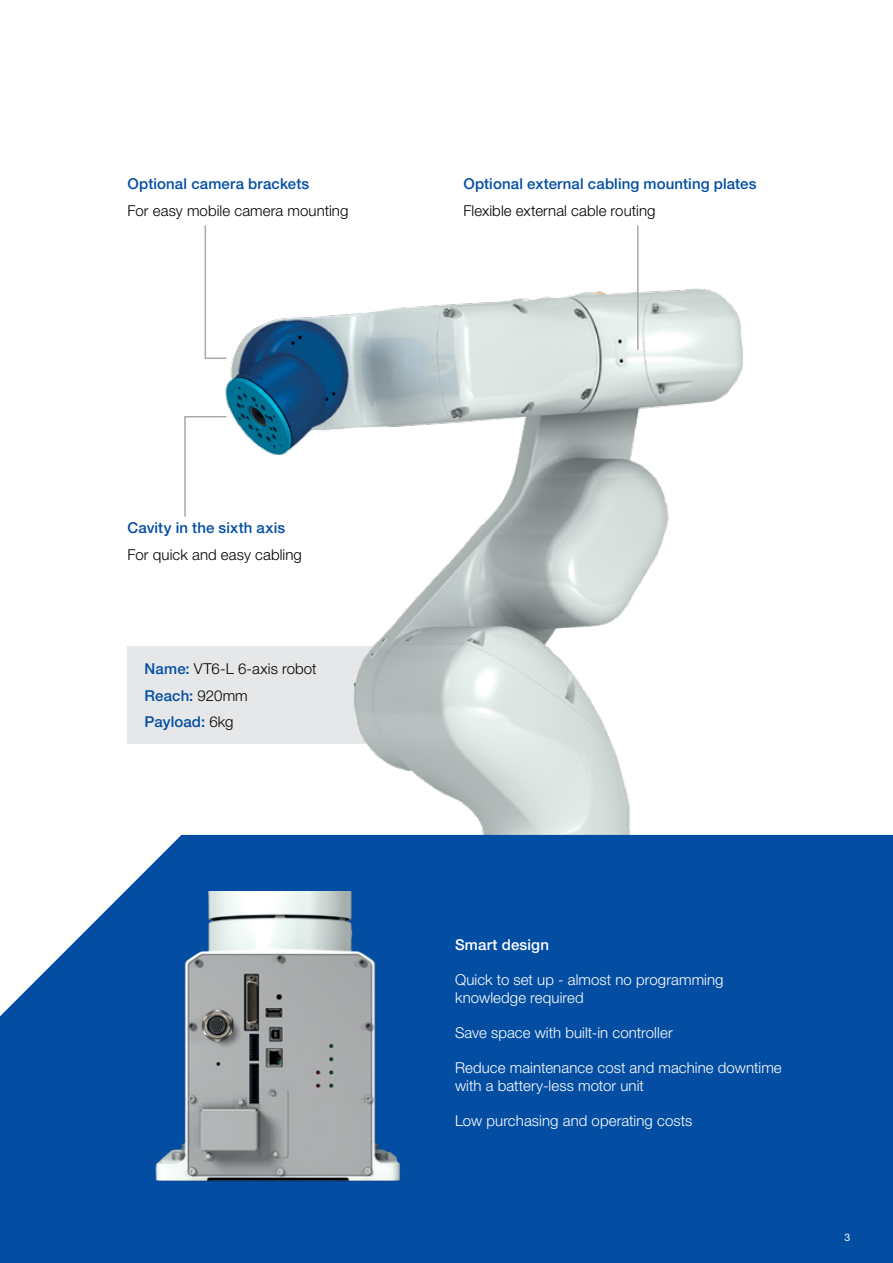
<style>
.page{position:relative;width:893px;height:1263px;background:#fff}
.page>*{position:absolute;margin:0;border:0;box-sizing:border-box;transform-origin:0 0}
.t1{font:300 15px/18px "Helvetica Neue LT Pro";letter-spacing:.005em;color:#fff}
.t2{font:300 15px/26.5px "Helvetica Neue LT Pro";letter-spacing:.005em;color:#000}
.t3{font:500 15px "Helvetica Neue LT Pro";letter-spacing:.01em;color:#034ea2}
.t4{font:500 15px "Helvetica Neue LT Pro";letter-spacing:.01em;color:#fff}
.t5{font:10.5px "Helvetica Neue LT Pro";color:#fff}
.s1{font-weight:500;color:#034ea2}
</style>
<div class="page">
<img style="left:127px;top:288px;width:655px;height:547px">
<div style="left:0;top:835px;width:893px;height:428px;background:#034ea2"></div>
<img style="left:44px;top:891px;width:471px;height:339px">
<svg style="left:183px;top:415px;width:45px;height:103px"></svg>
<svg style="left:204px;top:225px;width:24px;height:135px"></svg>
<hr style="left:637px;top:225px;width:2px;height:125px;background:#a7a9ac">
<p class="t3" style="left:128px;top:175px;width:183px">Optional camera brackets</p>
<p class="t2" style="left:128px;top:197px;width:222px">For easy mobile camera mounting</p>
<p class="t3" style="left:463px;top:175px;width:295px">Optional external cabling mounting plates</p>
<p class="t2" style="left:463px;top:197px;width:194px">Flexible external cable routing</p>
<p class="t3" style="left:128px;top:519px;width:159px">Cavity in the sixth axis</p>
<p class="t2" style="left:128px;top:541px;width:176px">For quick and easy cabling</p>
<p class="t2" style="left:145px;top:655px;width:173px"><span class="s1">Name:</span> VT6-L 6-axis robot<br><span class="s1">Reach:</span> 920mm<br><span class="s1">Payload:</span> 6kg</p>
<p class="t4" style="left:455px;top:936px;width:95px">Smart design</p>
<p class="t1" style="left:455px;top:970px;width:270px">Quick to set up - almost no programming knowledge required</p>
<p class="t1" style="left:455px;top:1023px;width:219px">Save space with built-in controller</p>
<p class="t1" style="left:455px;top:1058px;width:328px">Reduce maintenance cost and machine downtime with a battery-less motor unit</p>
<p class="t1" style="left:455px;top:1111px;width:239px">Low purchasing and operating costs</p>
<p class="t5" style="left:845px;top:1230px;width:7px">3</p>
</div>
